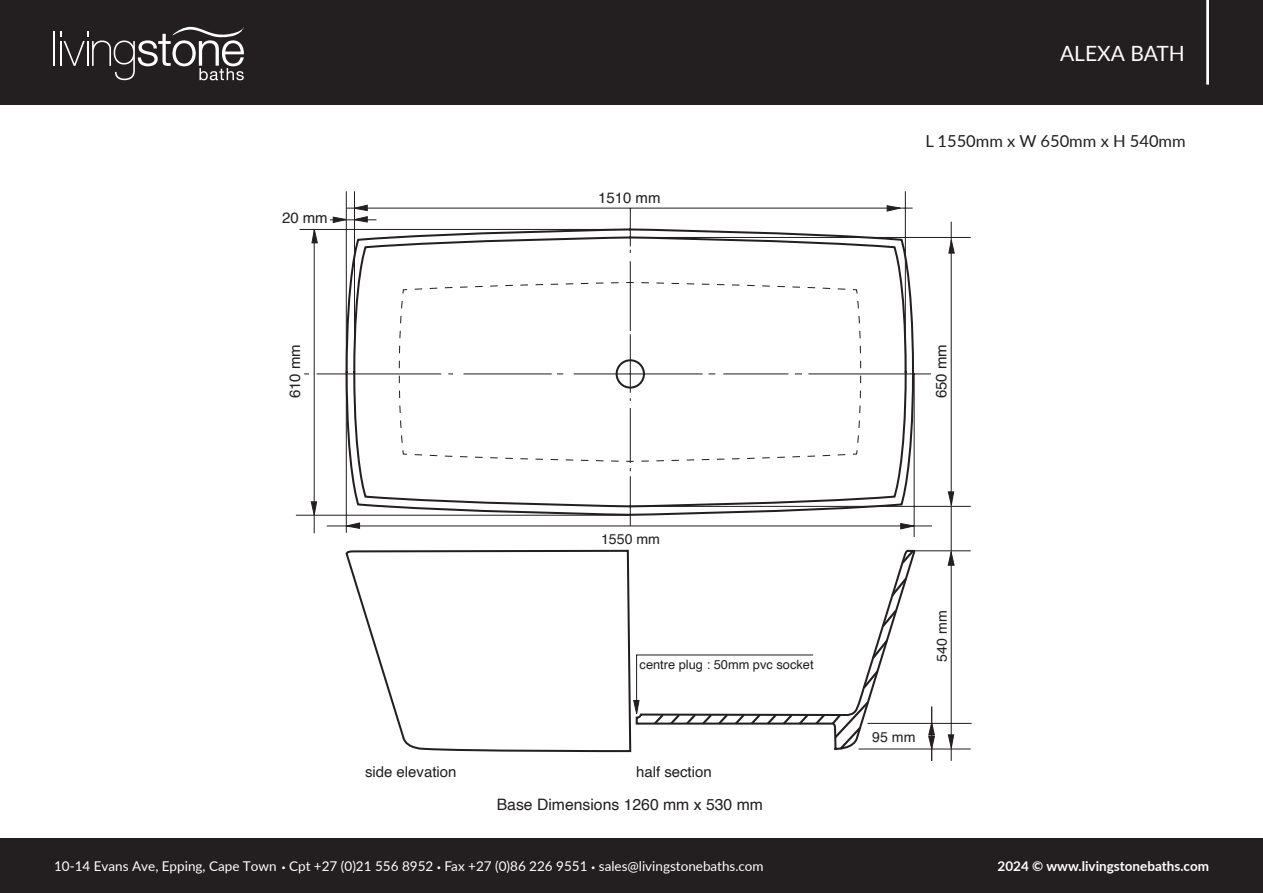
<style>
.page{position:relative;width:1263px;height:893px;background:#fff}
.page>*{position:absolute;margin:0;border:0;box-sizing:border-box;transform-origin:0 0}
.t1{font:21px "Lato";color:#fff}
.t2{font:16.5px "Lato";color:#231f20}
.t3{font:15.75px "Helvetica";color:#231f20}
.t4{font:15px "Helvetica";color:#231f20}
.t5{font:14.1px "Helvetica";color:#231f20}
.t6{font:13.5px "Lato";color:#fff}
.t7{font:700 13.5px "Lato";color:#fff}
.t8{font:12.9px "Helvetica";color:#231f20}
.s1{font-size:7.5px}
</style>
<div class="page">
<hr style="left:630px;top:208px;width:1px;height:38px;background:#231f20">
<hr style="left:630px;top:476px;width:1px;height:50px;background:#231f20">
<hr style="left:808px;top:373px;width:123px;height:1px;background:#231f20">
<hr style="left:316px;top:373px;width:125px;height:1px;background:#231f20">
<hr style="left:914px;top:373px;width:1px;height:164px;background:#231f20">
<hr style="left:905px;top:191px;width:1px;height:182px;background:#231f20">
<hr style="left:354px;top:191px;width:1px;height:182px;background:#231f20">
<hr style="left:300px;top:229px;width:330px;height:1px;background:#231f20">
<hr style="left:630px;top:506px;width:341px;height:1px;background:#231f20">
<hr style="left:630px;top:237px;width:341px;height:1px;background:#231f20">
<hr style="left:346px;top:208px;width:567px;height:1px;background:#231f20">
<hr style="left:951px;top:222px;width:1px;height:539px;background:#231f20">
<svg style="left:947px;top:734px;width:8px;height:14px"></svg>
<svg style="left:900px;top:522px;width:15px;height:8px"></svg>
<svg style="left:345px;top:522px;width:16px;height:8px"></svg>
<svg style="left:310px;top:501px;width:8px;height:14px"></svg>
<svg style="left:311px;top:230px;width:7px;height:14px"></svg>
<svg style="left:947px;top:491px;width:8px;height:15px"></svg>
<svg style="left:948px;top:239px;width:7px;height:15px"></svg>
<svg style="left:886px;top:205px;width:15px;height:7px"></svg>
<hr style="left:867px;top:723px;width:105px;height:1px;background:#231f20">
<hr style="left:330px;top:219px;width:46px;height:1px;background:#231f20">
<svg style="left:633px;top:699px;width:2px;height:9px"></svg>
<hr style="left:858px;top:748px;width:113px;height:1px;background:#231f20">
<hr style="left:327px;top:525px;width:605px;height:1px;background:#231f20">
<hr style="left:346px;top:191px;width:1px;height:342px;background:#231f20">
<hr style="left:314px;top:229px;width:1px;height:304px;background:#231f20">
<hr style="left:296px;top:515px;width:334px;height:1px;background:#231f20">
<div style="left:0;top:0;width:1263px;height:104px;background:#231f20"></div>
<hr style="left:1206px;top:0;width:3px;height:85px;background:#fff">
<div style="left:0;top:839px;width:1263px;height:54px;background:#231f20"></div>
<hr style="left:54px;top:32px;width:1px;height:34px;background:#fff">
<svg style="left:60px;top:27px;width:184px;height:53px"></svg>
<hr style="left:909px;top:550px;width:62px;height:1px;background:#231f20">
<svg style="left:927px;top:721px;width:9px;height:29px"></svg>
<hr style="left:931px;top:707px;width:1px;height:54px;background:#231f20">
<svg style="left:906px;top:549px;width:10px;height:2px"></svg>
<svg style="left:947px;top:551px;width:8px;height:15px"></svg>
<svg style="left:345px;top:549px;width:287px;height:204px"></svg>
<svg style="left:345px;top:227px;width:570px;height:290px"></svg>
<svg style="left:353px;top:204px;width:15px;height:19px"></svg>
<svg style="left:332px;top:216px;width:15px;height:8px"></svg>
<svg style="left:398px;top:282px;width:464px;height:180px"></svg>
<svg style="left:635px;top:551px;width:281px;height:199px"></svg>
<h1 class="t1" style="left:1060px;top:38px;width:126px">ALEXA BATH</h1>
<p class="t4" style="left:282px;top:206px;width:47px">20 mm</p>
<p class="t4" style="left:598px;top:186px;width:64px">1510 mm</p>
<p class="t2" style="left:925px;top:129px;width:262px">L 1550mm x W 650mm x H 540mm</p>
<p class="t4" style="left:283px;top:398px;width:56px;rotate:-90deg">610 mm</p>
<p class="t4" style="left:929px;top:398px;width:56px;rotate:-90deg">650 mm</p>
<p class="t5" style="left:601px;top:528px;width:61px">1550 mm</p>
<p class="t8" style="left:640px;top:655px;width:175px">centre plug : 50mm pvc socket</p>
<p class="t4" style="left:365px;top:760px;width:93px">side elevation</p>
<p class="t4" style="left:636px;top:760px;width:77px">half section</p>
<p class="t3" style="left:497px;top:792px;width:268px">Base Dimensions 1260 mm x 530 mm</p>
<p class="t6" style="left:54px;top:857px;width:711px">10-14 Evans Ave, Epping, Cape Town <span class="s1">•</span> Cpt +27 (0)21 556 8952 <span class="s1">•</span> Fax +27 (0)86 226 9551 <span class="s1">•</span> sales@livingstonebaths.com</p>
<p class="t5" style="left:931px;top:662px;width:53px;rotate:-90deg">540 mm</p>
<p class="t5" style="left:872px;top:726px;width:45px">95 mm</p>
<p class="t7" style="left:997px;top:856px;width:213px">2024 © www.livingstonebaths.com</p>
</div>
